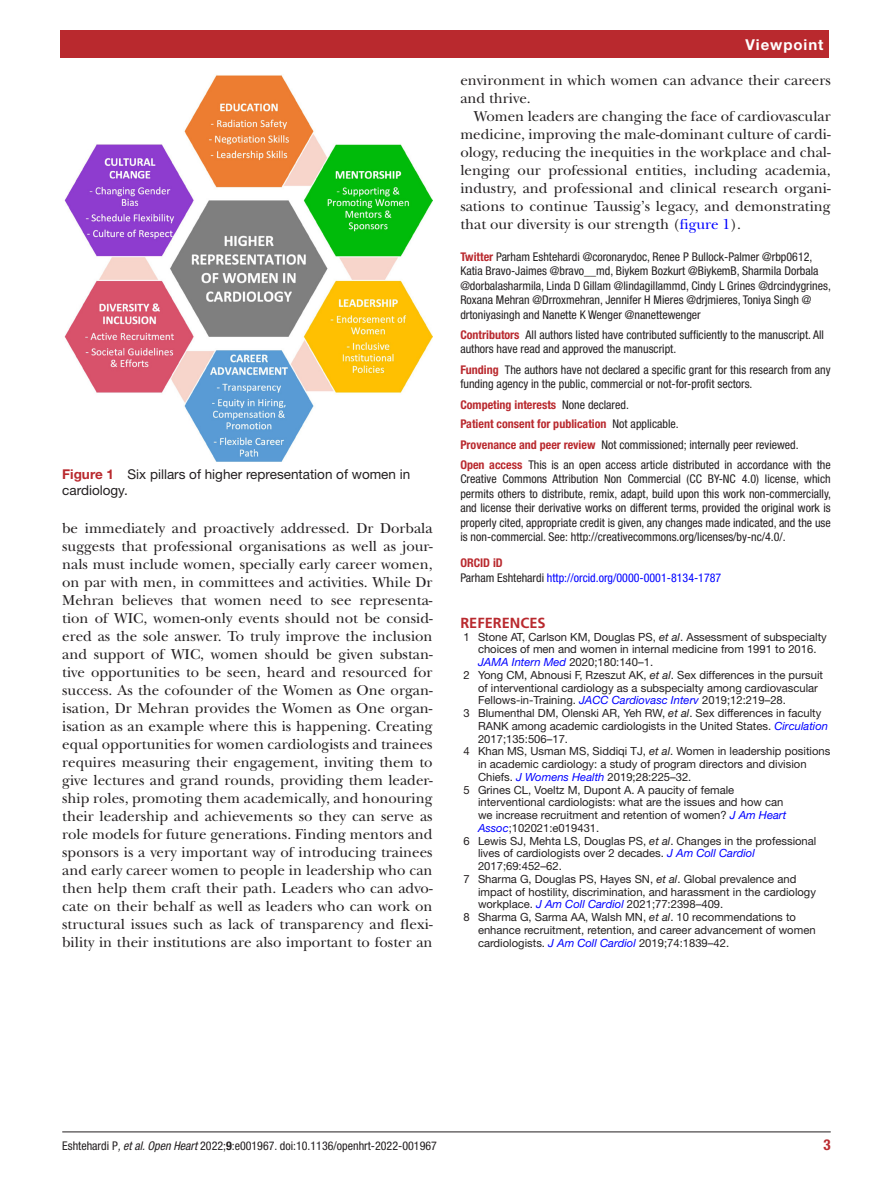
<style>
.page{position:relative;width:893px;height:1191px;background:#fff}
.page>*{position:absolute;margin:0;border:0;box-sizing:border-box;transform-origin:0 0}
.t1{font:15px/18px "New Baskerville";color:#231f20;text-align:justify}
.t2{font:700 15px "Helvetica Neue LT Std";letter-spacing:.065em;color:#fff}
.t3{font:700 condensed 15px "Helvetica Neue LT Std";color:#b9292e}
.t4{font:700 14.7px "Frutiger LT Std";color:#b9292e}
.t5{font:13.5px/16.2px "Helvetica Neue LT Std";color:#231f20}
.t6{font:condensed 12px/14.4px "Helvetica Neue LT Std";color:#231f20}
.t7{font:condensed 12px/14.4px "Helvetica Neue LT Std";color:#00f}
.t8{font:11.25px "Helvetica Neue LT Std";color:#231f20}
.s1{font-weight:700;color:#b9292e}
.s2{color:#00f}
.s3{color:#231f20}
.s4{font-style:italic}
.s5{font-style:italic;color:#00f}
.s6{font-weight:700}
</style>
<div class="page">
<hr style="left:62px;top:1131px;width:769px;height:1px;background:#231f20">
<div style="left:61px;top:31px;width:768px;height:27px;background:#b9292e"></div>
<img style="left:64px;top:75px;width:368px;height:386px">
<p class="t5" style="left:62px;top:466px;width:350px"><span class="s1">Figure 1</span> Six pillars of higher representation of women in cardiology.</p>
<p class="t1" style="left:62px;top:519px;width:372px">be immediately and proactively addressed. Dr Dorbala suggests that professional organisations as well as jour&shy;nals must include women, specially early career women, on par with men, in committees and activities. While Dr Mehran believes that women need to see representa&shy;tion of WIC, women-only events should not be consid&shy;ered as the sole answer. To truly improve the inclusion and support of WIC, women should be given substan&shy;tive opportunities to be seen, heard and resourced for success. As the cofounder of the Women as One organ&shy;isation, Dr Mehran provides the Women as One organ&shy;isation as an example where this is happening. Creating equal opportunities for women cardiologists and trainees requires measuring their engagement, inviting them to give lectures and grand rounds, providing them leader&shy;ship roles, promoting them academically, and honouring their leadership and achievements so they can serve as role models for future generations. Finding mentors and sponsors is a very important way of introducing trainees and early career women to people in leadership who can then help them craft their path. Leaders who can advo&shy;cate on their behalf as well as leaders who can work on structural issues such as lack of transparency and flexi&shy;bility in their institutions are also important to foster an</p>
<p class="t2" style="left:745px;top:35px;width:80px">Viewpoint</p>
<p class="t1" style="left:460px;top:71px;width:372px">environment in which women can advance their careers and thrive.</p>
<p class="t1" style="left:460px;top:107px;width:372px;text-indent:14px">Women leaders are changing the face of cardiovascular medicine, improving the male-dominant culture of cardi&shy;ology, reducing the inequities in the workplace and chal&shy;lenging our professional entities, including academia, industry, and professional and clinical research organi&shy;sations to continue Taussig’s legacy, and demonstrating that our diversity is our strength (<span class="s2">figure 1</span>).</p>
<p class="t6" style="left:460px;top:249px;width:372px"><span class="s1">Twitter</span> Parham Eshtehardi @coronarydoc, Renee P Bullock-Palmer @rbp0612, Katia Bravo-Jaimes @bravo__md, Biykem Bozkurt @BiykemB, Sharmila Dorbala @dorbalasharmila, Linda D Gillam @lindagillammd, Cindy L Grines @drcindygrines, Roxana Mehran @Drroxmehran, Jennifer H Mieres @drjmieres, Toniya Singh @ drtoniyasingh and Nanette K Wenger @nanettewenger</p>
<p class="t6" style="left:460px;top:327px;width:365px"><span class="s1">Contributors</span> All authors listed have contributed sufficiently to the manuscript. All authors have read and approved the manuscript.</p>
<p class="t6" style="left:460px;top:362px;width:372px"><span class="s1">Funding</span> The authors have not declared a specific grant for this research from any funding agency in the public, commercial or not-for-profit sectors.</p>
<p class="t6" style="left:460px;top:394px;width:372px;line-height:20.1px"><span class="s1">Competing interests</span> None declared.<br><span class="s1">Patient consent for publication</span> Not applicable.<br><span class="s1">Provenance and peer review</span> Not commissioned; internally peer reviewed.<br><span class="s1">Open access</span> This is an open access article distributed in accordance with the</p>
<p class="t6" style="left:460px;top:472px;width:372px;text-align:justify">Creative Commons Attribution Non Commercial (CC BY-NC 4.0) license, which permits others to distribute, remix, adapt, build upon this work non-commercially, and license their derivative works on different terms, provided the original work is properly cited, appropriate credit is given, any changes made indicated, and the use is non-commercial. See: http://creativecommons.org/licenses/by-nc/4.0/.</p>
<p class="t7" style="left:460px;top:556px;width:262px"><span class="s1">ORCID iD<br></span><span class="s3">Parham Eshtehardi</span> http://orcid.org/0000-0001-8134-1787</p>
<p class="t4" style="left:460px;top:614px;width:87px">REFERENCES</p>
<p class="t8" style="left:463px;top:630px;width:365px">1 Stone AT, Carlson KM, Douglas PS, <span class="s4">et al</span>. Assessment of subspecialty</p>
<p class="t8" style="left:478px;top:642px;width:340px">choices of men and women in internal medicine from 1991 to 2016.</p>
<p class="t8" style="left:478px;top:655px;width:177px"><span class="s5">JAMA Intern Med</span> 2020;180:140–1.</p>
<p class="t8" style="left:463px;top:668px;width:361px">2 Yong CM, Abnousi F, Rzeszut AK, <span class="s4">et al</span>. Sex differences in the pursuit</p>
<p class="t8" style="left:478px;top:681px;width:342px">of interventional cardiology as a subspecialty among cardiovascular</p>
<p class="t8" style="left:478px;top:693px;width:309px">Fellows-in-Training. <span class="s5">JACC Cardiovasc Interv</span> 2019;12:219–28.</p>
<p class="t8" style="left:463px;top:706px;width:359px">3 Blumenthal DM, Olenski AR, Yeh RW, <span class="s4">et al</span>. Sex differences in faculty</p>
<p class="t8" style="left:478px;top:719px;width:352px">RANK among academic cardiologists in the United States. <span class="s5">Circulation</span></p>
<p class="t8" style="left:478px;top:732px;width:92px">2017;135:506–17.</p>
<p class="t8" style="left:463px;top:744px;width:368px">4 Khan MS, Usman MS, Siddiqi TJ, <span class="s4">et al</span>. Women in leadership positions</p>
<p class="t8" style="left:478px;top:757px;width:330px">in academic cardiology: a study of program directors and division</p>
<p class="t8" style="left:478px;top:770px;width:215px">Chiefs. <span class="s5">J Womens Health</span> 2019;28:225–32.</p>
<p class="t8" style="left:463px;top:783px;width:272px">5 Grines CL, Voeltz M, Dupont A. A paucity of female</p>
<p class="t8" style="left:478px;top:795px;width:307px">interventional cardiologists: what are the issues and how can</p>
<p class="t8" style="left:478px;top:808px;width:310px">we increase recruitment and retention of women? <span class="s5">J Am Heart</span></p>
<p class="t8" style="left:478px;top:821px;width:123px"><span class="s5">Assoc</span>;102021:e019431.</p>
<p class="t8" style="left:463px;top:834px;width:354px">6 Lewis SJ, Mehta LS, Douglas PS, <span class="s4">et al</span>. Changes in the professional</p>
<p class="t8" style="left:478px;top:846px;width:278px">lives of cardiologists over 2 decades. <span class="s5">J Am Coll Cardiol</span></p>
<p class="t8" style="left:478px;top:859px;width:85px">2017;69:452–62.</p>
<p class="t8" style="left:463px;top:872px;width:334px">7 Sharma G, Douglas PS, Hayes SN, <span class="s4">et al</span>. Global prevalence and</p>
<p class="t8" style="left:478px;top:885px;width:340px">impact of hostility, discrimination, and harassment in the cardiology</p>
<p class="t8" style="left:478px;top:897px;width:247px">workplace. <span class="s5">J Am Coll Cardiol</span> 2021;77:2398–409.</p>
<p class="t8" style="left:463px;top:910px;width:334px">8 Sharma G, Sarma AA, Walsh MN, <span class="s4">et al</span>. 10 recommendations to</p>
<p class="t8" style="left:478px;top:923px;width:339px">enhance recruitment, retention, and career advancement of women</p>
<p class="t8" style="left:478px;top:936px;width:253px">cardiologists. <span class="s5">J Am Coll Cardiol</span> 2019;74:1839–42.</p>
<p class="t6" style="left:62px;top:1138px;width:376px">Eshtehardi P<span class="s4">, et al. Open Heart</span> 2022;<span class="s6">9</span>:e001967. doi:10.1136/openhrt-2022-001967</p>
<p class="t3" style="left:823px;top:1135px;width:9px">3</p>
</div>
